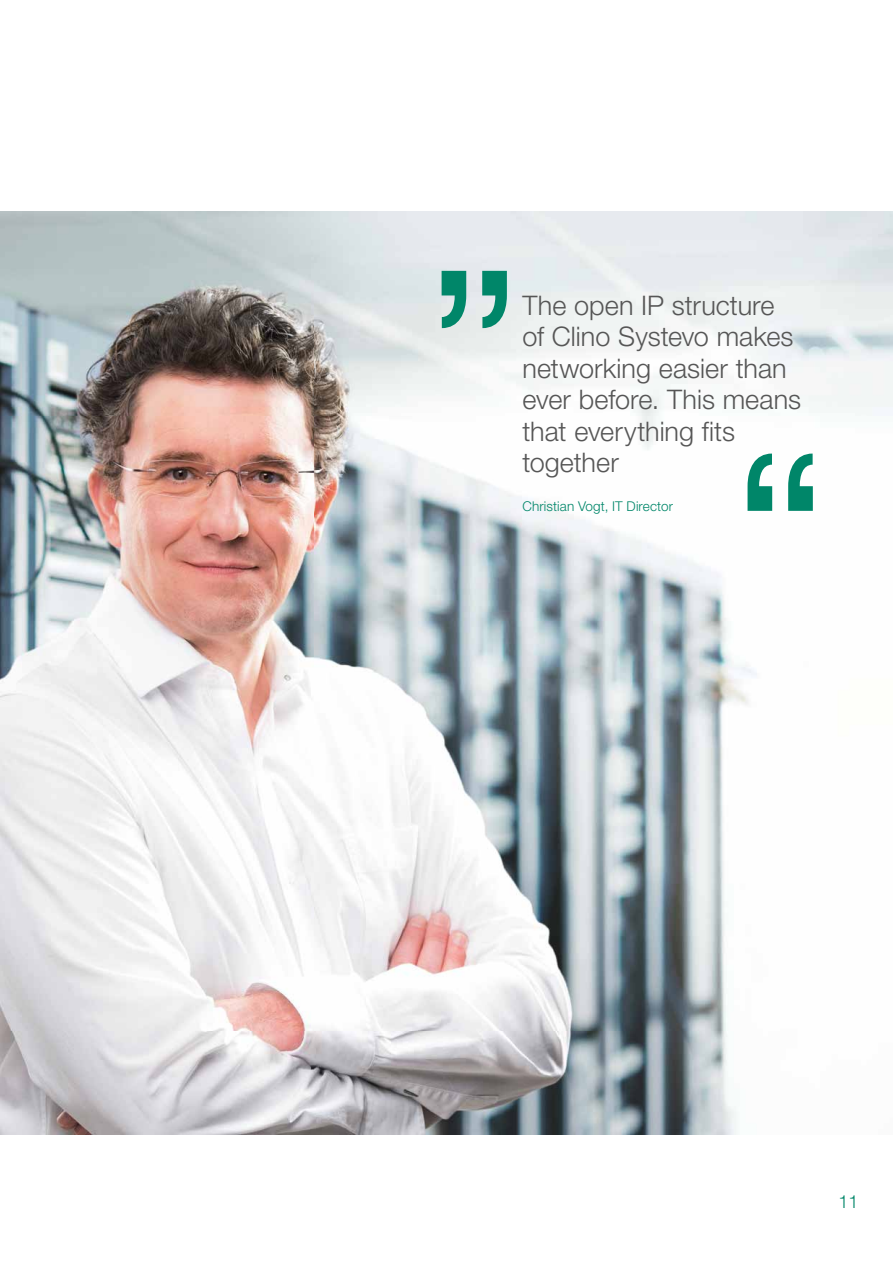
<style>
.page{position:relative;width:893px;height:1263px;background:#fff}
.page>*{position:absolute;margin:0;border:0;box-sizing:border-box;transform-origin:0 0}
.t1{font:300 27px/31.5px "Helvetica Neue LT Std";color:#565656}
.t2{font:300 18px "Helvetica Neue LT Std";color:#008669}
.t3{font:300 13.5px "Helvetica Neue LT Std";letter-spacing:.01em;color:#008669}
</style>
<div class="page">
<img style="left:0;top:212px;width:893px;height:922px">
<svg style="left:747px;top:454px;width:66px;height:57px"></svg>
<svg style="left:442px;top:271px;width:65px;height:57px;background:#67b2a3"></svg>
<p class="t1" style="left:522px;top:289px;width:280px">The open IP structure of Clino Systevo makes networking easier than ever before. This means that everything fits together</p>
<p class="t3" style="left:522px;top:498px;width:152px">Christian Vogt, IT Director</p>
<p class="t2" style="left:838px;top:1190px;width:22px">11</p>
</div>
